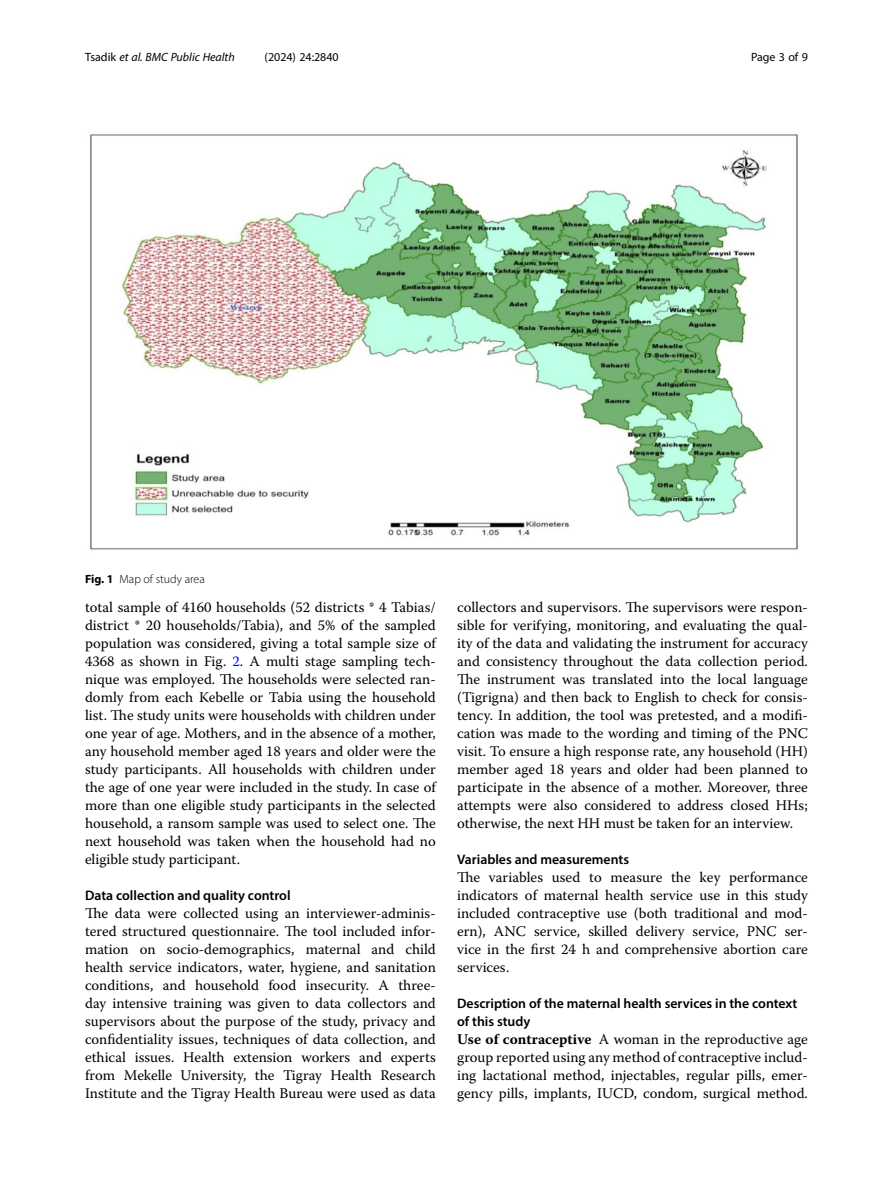
<style>
.page{position:relative;width:893px;height:1191px;background:#fff}
.page>*{position:absolute;margin:0;border:0;box-sizing:border-box;transform-origin:0 0}
.Body_Text{font:14.7px/18px "Warnock Pro";color:#000;text-align:justify}
.Formalpara_RuninHead{font:14.7px/18px "Warnock Pro";color:#000;text-align:justify}
.Head_2{font:600 13.8px/18px "Myriad Pro";color:#000}
.t1{font:italic 12px "Myriad Pro";color:#000}
.t2{font:12px "Myriad Pro";color:#000}
.Figure_Caption{font:300 12px "Myriad Pro";color:#000}
.s1{font-style:normal}
.s2{font-weight:700}
.s3{color:#00f}
</style>
<div class="page">
<img style="left:90px;top:134px;width:708px;height:416px">
<p class="t1" style="left:85px;top:50px;width:151px"><span class="s1">Tsadik</span> et al. BMC Public Health</p>
<p class="t2" style="left:265px;top:50px;width:76px">(2024) 24:2840</p>
<p class="t2" style="left:751px;top:50px;width:58px">Page 3 of 9</p>
<p class="Figure_Caption" style="left:85px;top:571px;width:121px"><span class="s2">Fig. 1</span> Map of study area</p>
<p class="Body_Text" style="left:85px;top:598px;width:352px">total sample of 4160 households (52 districts * 4 Tabias/ district * 20 households/Tabia), and 5% of the sampled population was considered, giving a total sample size of 4368 as shown in Fig. <span class="s3">2</span>. A multi stage sampling tech&shy;nique was employed. The households were selected ran&shy;domly from each Kebelle or Tabia using the household list. The study units were households with children under one year of age. Mothers, and in the absence of a mother, any household member aged 18 years and older were the study participants. All households with children under the age of one year were included in the study. In case of more than one eligible study participants in the selected household, a ransom sample was used to select one. The next household was taken when the household had no eligible study participant.</p>
<p class="Head_2" style="left:85px;top:886px;width:207px">Data collection and quality control</p>
<p class="Body_Text" style="left:85px;top:904px;width:352px">The data were collected using an interviewer-adminis&shy;tered structured questionnaire. The tool included infor&shy;mation on socio-demographics, maternal and child health service indicators, water, hygiene, and sanitation conditions, and household food insecurity. A three&shy;day intensive training was given to data collectors and supervisors about the purpose of the study, privacy and confidentiality issues, techniques of data collection, and ethical issues. Health extension workers and experts from Mekelle University, the Tigray Health Research Institute and the Tigray Health Bureau were used as data</p>
<p class="Body_Text" style="left:457px;top:598px;width:352px">collectors and supervisors. The supervisors were respon&shy;sible for verifying, monitoring, and evaluating the qual&shy;ity of the data and validating the instrument for accuracy and consistency throughout the data collection period.<br>The instrument was translated into the local language (Tigrigna) and then back to English to check for consis&shy;tency. In addition, the tool was pretested, and a modifi&shy;cation was made to the wording and timing of the PNC visit. To ensure a high response rate, any household (HH) member aged 18 years and older had been planned to participate in the absence of a mother. Moreover, three attempts were also considered to address closed HHs; otherwise, the next HH must be taken for an interview.</p>
<p class="Head_2" style="left:457px;top:850px;width:173px">Variables and measurements</p>
<p class="Body_Text" style="left:457px;top:868px;width:352px">The variables used to measure the key performance indicators of maternal health service use in this study included contraceptive use (both traditional and mod&shy;ern), ANC service, skilled delivery service, PNC ser&shy;vice in the first 24 h and comprehensive abortion care services.</p>
<p class="Head_2" style="left:457px;top:994px;width:342px">Description of the maternal health services in the context of this study</p>
<p class="Formalpara_RuninHead" style="left:457px;top:1030px;width:352px"><span class="s2">Use of contraceptive</span> A woman in the reproductive age group reported using any method of contraceptive includ&shy;ing lactational method, injectables, regular pills, emer&shy;gency pills, implants, IUCD, condom, surgical method.</p>
</div>
